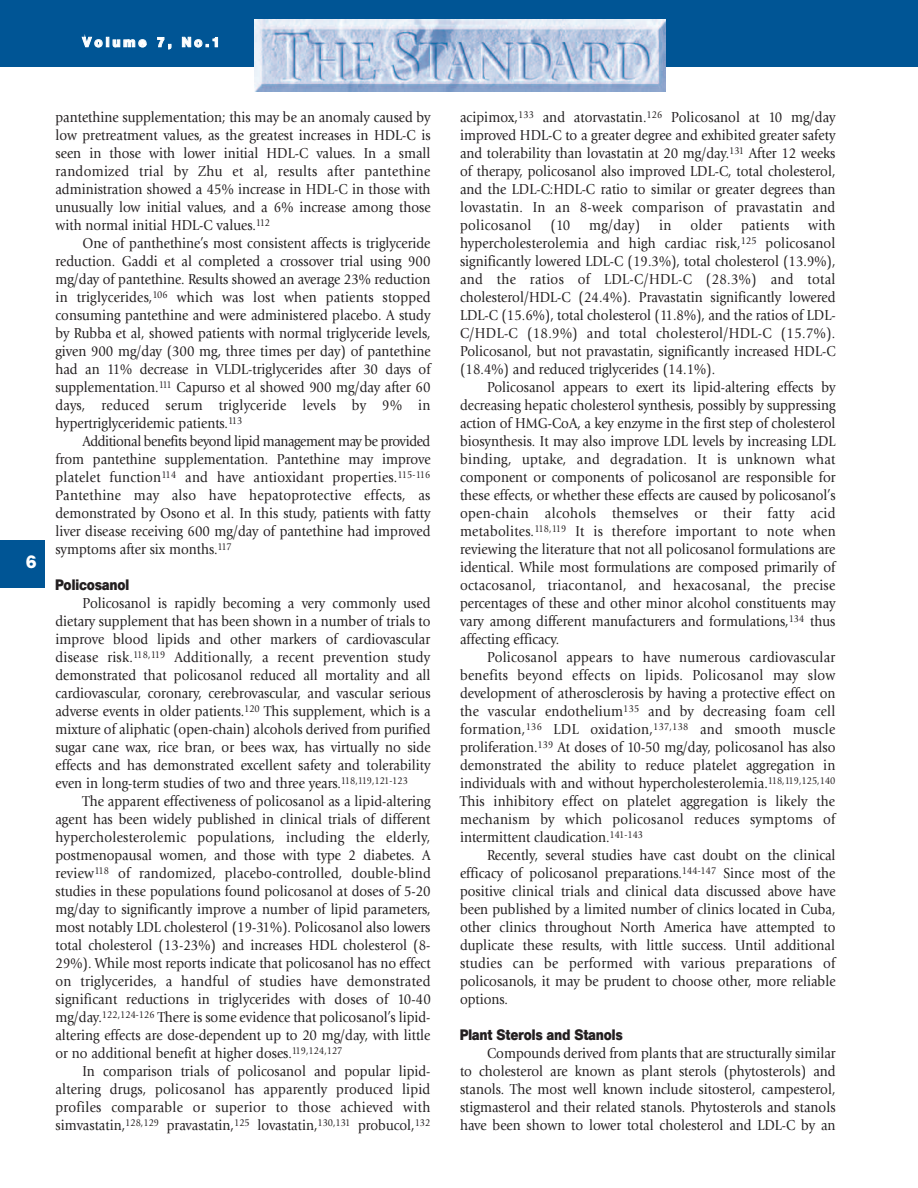
<style>
.page{position:relative;width:918px;height:1188px;background:#fff}
.page>*{position:absolute;margin:0;border:0;box-sizing:border-box;transform-origin:0 0}
.t1{font:700 18px "Agba";color:#fff}
.t2{font:15px/18px "Giovanni";color:#231f20;text-align:justify;scale:.9 1}
.t3{font:700 15px "Agba";color:#231f20;scale:.9 1}
.t4{font:15px "Giovanni";letter-spacing:.02em;color:#231f20;scale:.9 1}
.t5{font:700 13.5px "Agba";letter-spacing:.23em;color:#fff}
</style>
<div class="page">
<div style="left:0;top:0;width:918px;height:68px;background:#005595"></div>
<div style="left:0;top:540px;width:45px;height:47px;background:#005595"></div>
<img style="left:255px;top:20px;width:410px;height:72px">
<p class="t5" style="left:83px;top:37px;width:139px">Volume 7, No.1</p>
<p class="t1" style="left:26px;top:555px;width:12px">6</p>
<p class="t2" style="left:56px;top:109px;width:418px">pantethine supplementation; this may be an anomaly caused by low pretreatment values, as the greatest increases in HDL-C is seen in those with lower initial HDL-C values. In a small randomized trial by Zhu et al, results after pantethine administration showed a 45% increase in HDL-C in those with unusually low initial values, and a 6% increase among those with normal initial HDL-C values.<sup>112</sup></p>
<p class="t2" style="left:56px;top:235px;width:418px;text-indent:27px">One of panthethine’s most consistent affects is triglyceride reduction. Gaddi et al completed a crossover trial using 900 mg/day of pantethine. Results showed an average 23% reduction in triglycerides,<sup>106</sup> which was lost when patients stopped consuming pantethine and were administered placebo. A study by Rubba et al, showed patients with normal triglyceride levels, given 900 mg/day (300 mg, three times per day) of pantethine had an 11% decrease in VLDL-triglycerides after 30 days of supplementation.<sup>111</sup> Capurso et al showed 900 mg/day after 60 days, reduced serum triglyceride levels by 9% in hypertriglyceridemic patients.<sup>113</sup></p>
<p class="t2" style="left:56px;top:433px;width:418px;text-indent:27px">Additional benefits beyond lipid management may be provided from pantethine supplementation. Pantethine may improve platelet function<sup>114</sup> and have antioxidant properties.<sup>115-116<br></sup>Pantethine may also have hepatoprotective effects, as demonstrated by Osono et al. In this study, patients with fatty liver disease receiving 600 mg/day of pantethine had improved symptoms after six months.<sup>117</sup></p>
<p class="t3" style="left:56px;top:580px;width:84px">Policosanol</p>
<p class="t2" style="left:56px;top:595px;width:418px;text-indent:27px">Policosanol is rapidly becoming a very commonly used dietary supplement that has been shown in a number of trials to improve blood lipids and other markers of cardiovascular disease risk.<sup>118,119</sup> Additionally, a recent prevention study demonstrated that policosanol reduced all mortality and all cardiovascular, coronary, cerebrovascular, and vascular serious adverse events in older patients.<sup>120</sup> This supplement, which is a mixture of aliphatic (open-chain) alcohols derived from purified sugar cane wax, rice bran, or bees wax, has virtually no side effects and has demonstrated excellent safety and tolerability even in long-term studies of two and three years.<sup>118,119,121-123</sup></p>
<p class="t2" style="left:55px;top:793px;width:419px;text-indent:27px">The apparent effectiveness of policosanol as a lipid-altering agent has been widely published in clinical trials of different hypercholesterolemic populations, including the elderly, postmenopausal women, and those with type 2 diabetes. A review<sup>118</sup> of randomized, placebo-controlled, double-blind studies in these populations found policosanol at doses of 5-20 mg/day to significantly improve a number of lipid parameters, most notably LDL cholesterol (19-31%). Policosanol also lowers total cholesterol (13-23%) and increases HDL cholesterol (8- 29%). While most reports indicate that policosanol has no effect on triglycerides, a handful of studies have demonstrated significant reductions in triglycerides with doses of 10-40 mg/day.<sup>122,124-126</sup> There is some evidence that policosanol’s lipid&shy;altering effects are dose-dependent up to 20 mg/day, with little or no additional benefit at higher doses.<sup>119,124,127</sup></p>
<p class="t2" style="left:56px;top:1063px;width:418px;text-indent:27px">In comparison trials of policosanol and popular lipid&shy;altering drugs, policosanol has apparently produced lipid profiles comparable or superior to those achieved with simvastatin,<sup>128,129</sup> pravastatin,<sup>125</sup> lovastatin,<sup>130,131</sup> probucol,<sup>132</sup></p>
<p class="t2" style="left:460px;top:109px;width:419px">acipimox,<sup>133</sup> and atorvastatin.<sup>126</sup> Policosanol at 10 mg/day improved HDL-C to a greater degree and exhibited greater safety and tolerability than lovastatin at 20 mg/day.<sup>131</sup> After 12 weeks of therapy, policosanol also improved LDL-C, total cholesterol, and the LDL-C:HDL-C ratio to similar or greater degrees than lovastatin. In an 8-week comparison of pravastatin and policosanol</p>
<p class="t2" style="left:460px;top:217px;width:419px;text-indent:348px">with hypercholesterolemia and high cardiac risk,<sup>125</sup> policosanol significantly lowered LDL-C (19.3%), total cholesterol (13.9%), and the ratios of LDL-C/HDL-C (28.3%) and total cholesterol/HDL-C (24.4%). Pravastatin significantly lowered LDL-C (15.6%), total cholesterol (11.8%), and the ratios of LDL-C/HDL-C (18.9%) and total cholesterol/HDL-C (15.7%).<br>Policosanol, but not pravastatin, significantly increased HDL-C (18.4%) and reduced triglycerides (14.1%).</p>
<p class="t2" style="left:460px;top:379px;width:419px;text-indent:27px">Policosanol appears to exert its lipid-altering effects by decreasing hepatic cholesterol synthesis, possibly by suppressing action of HMG-CoA, a key enzyme in the first step of cholesterol biosynthesis. It may also improve LDL levels by increasing LDL binding, uptake, and degradation. It is unknown what component or components of policosanol are responsible for these effects, or whether these effects are caused by policosanol’s open-chain alcohols themselves or their fatty acid metabolites.<sup>118,119</sup> It is therefore important to note when reviewing the literature that not all policosanol formulations are identical. While most formulations are composed primarily of octacosanol, triacontanol, and hexacosanal, the precise percentages of these and other minor alcohol constituents may vary among different manufacturers and formulations,<sup>134</sup> thus affecting efficacy.</p>
<p class="t2" style="left:460px;top:649px;width:419px;text-indent:27px">Policosanol appears to have numerous cardiovascular benefits beyond effects on lipids. Policosanol may slow development of atherosclerosis by having a protective effect on the vascular endothelium<sup>135</sup> and by decreasing foam cell formation,<sup>136</sup> LDL oxidation,<sup>137,138</sup> and smooth muscle proliferation.<sup>139</sup> At doses of 10-50 mg/day, policosanol has also demonstrated the ability to reduce platelet aggregation in individuals with and without hypercholesterolemia.<sup>118,119,125,140<br></sup>This inhibitory effect on platelet aggregation is likely the mechanism by which policosanol reduces symptoms of intermittent claudication.<sup>141-143</sup></p>
<p class="t2" style="left:460px;top:847px;width:419px;text-indent:27px">Recently, several studies have cast doubt on the clinical efficacy of policosanol preparations.<sup>144-147</sup> Since most of the positive clinical trials and clinical data discussed above have been published by a limited number of clinics located in Cuba, other clinics throughout North America have attempted to duplicate these results, with little success. Until additional studies can be performed with various preparations of policosanols, it may be prudent to choose other, more reliable options.</p>
<p class="t3" style="left:460px;top:1030px;width:182px">Plant Sterols and Stanols</p>
<p class="t2" style="left:460px;top:1045px;width:419px;text-indent:27px">Compounds derived from plants that are structurally similar to cholesterol are known as plant sterols (phytosterols) and stanols. The most well known include sitosterol, campesterol, stigmasterol and their related stanols. Phytosterols and stanols have been shown to lower total cholesterol and LDL-C by an</p>
<p class="t2" style="left:550px;top:217px;width:24px">(10</p>
<p class="t2" style="left:589px;top:217px;width:58px">mg/day)</p>
<p class="t2" style="left:659px;top:217px;width:15px">in</p>
<p class="t2" style="left:690px;top:217px;width:37px">older</p>
<p class="t4" style="left:741px;top:219px;width:55px">patients</p>
</div>
